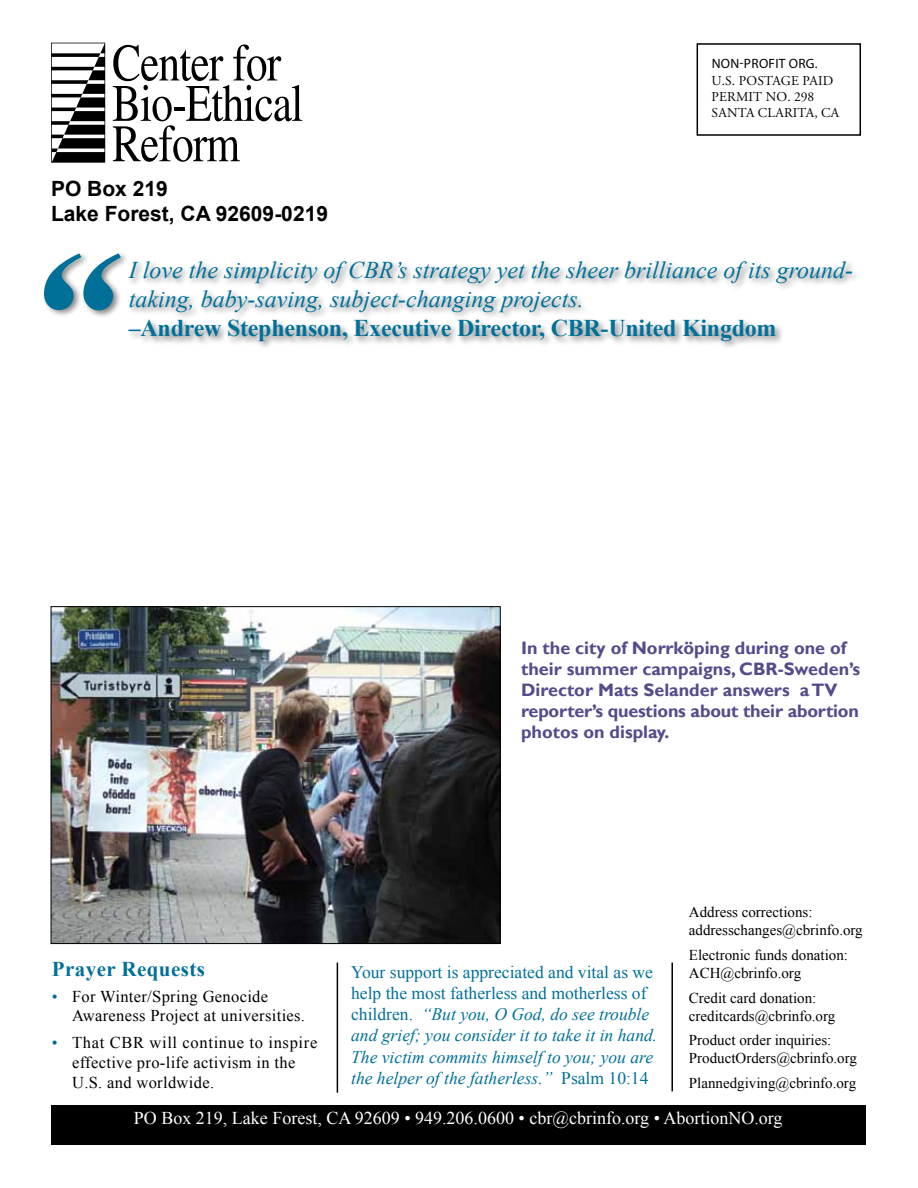
<style>
.page{position:relative;width:918px;height:1188px;background:#fff}
.page>*{position:absolute;margin:0;border:0;box-sizing:border-box;transform-origin:0 0}
.t1{font:italic 700 183px "Times New Roman";color:#007099}
.t2{font:italic 24px/28.8px "Times New Roman";color:#007099}
.t3{font:700 24px "Times New Roman";letter-spacing:-.01em;color:#007099}
.t4{font:700 21px/25.2px "Arial";color:#000}
.t5{font:700 21px "Times New Roman";letter-spacing:.02em;color:#007099}
.t6{font:700 18px/21px "Gill Sans";color:#544b8b}
.t7{font:18px "Times New Roman";color:#fdfeff}
.t8{font:italic 17.55px/21px "Times New Roman";color:#007099}
.t9{font:16.5px/20.2px "Times New Roman";letter-spacing:.02em;color:#000}
.t10{font:15px/18px "Times New Roman";color:#000}
.t11{font:13.5px/16.2px "Adobe Garamond Pro";letter-spacing:.015em;color:#000}
.t12{font:13.5px "Myriad Pro";letter-spacing:.02em;color:#000}
.s1{color:#007099}
.s2{font-style:normal}
</style>
<div class="page">
<svg style="left:51px;top:43px;width:54px;height:120px"></svg>
<svg style="left:113px;top:45px;width:189px;height:117px"></svg>
<div style="left:697px;top:43px;width:164px;height:93px;border:2px solid #000"></div>
<div style="left:51px;top:1105px;width:814px;height:39px;background:#000"></div>
<hr style="left:337px;top:963px;width:1px;height:130px;background:#000">
<hr style="left:671px;top:963px;width:2px;height:128px;background:#000">
<div style="left:41px;top:250px;width:89px;height:68px;background:#000;opacity:.5"></div>
<div style="left:125px;top:259px;width:735px;height:91px;background:#000;opacity:.5"></div>
<img style="left:53px;top:608px;width:446px;height:334px">
<div style="left:51px;top:606px;width:450px;height:338px;border:1px solid #000"></div>
<p class="t4" style="left:51px;top:176px;width:279px">PO Box 219<br>Lake Forest, CA 92609-0219</p>
<p class="t12" style="left:712px;top:56px;width:107px">NON-PROFIT ORG.</p>
<p class="t11" style="left:712px;top:73px;width:129px">U.S. POSTAGE PAID<br>PERMIT NO. 298<br>SANTA CLARITA, CA</p>
<h1 class="t1" style="left:22px;top:189px;width:93px">“</h1>
<h2 class="t2" style="left:129px;top:255px;width:726px">I love the simplicity of CBR’s strategy yet the sheer brilliance of its ground&shy;taking, baby-saving, subject-changing projects.</h2>
<h2 class="t3" style="left:129px;top:311px;width:649px">–Andrew Stephenson, Executive Director, CBR-United Kingdom</h2>
<p class="t6" style="left:521px;top:638px;width:341px">In the city of Norrköping during one of their summer campaigns, CBR-Sweden’s Director Mats Selander answers a TV reporter’s questions about their abortion photos on display.</p>
<p class="t5" style="left:52px;top:955px;width:155px">Prayer Requests</p>
<p class="t9" style="left:52px;top:986px;width:255px;line-height:19.8px"><span class="s1">•</span> For Winter/Spring Genocide<br>Awareness Project at universities.</p>
<p class="t9" style="left:72px;top:1032px;width:247px;text-indent:-20px"><span class="s1">•</span> That CBR will continue to inspire effective pro-life activism in the<br>U.S. and worldwide.</p>
<p class="t8" style="left:351px;top:962px;width:308px"><span class="s2">Your support is appreciated and vital as we help the most fatherless and motherless of children.</span> “But you, O God, do see trouble and grief; you consider it to take it in hand.<br>The victim commits himself to you; you are the helper of the fatherless.” <span class="s2">Psalm 10:14</span></p>
<p class="t10" style="left:689px;top:903px;width:175px">Address corrections: addresschanges@cbrinfo.org</p>
<p class="t10" style="left:689px;top:946px;width:161px">Electronic funds donation:<br>ACH@cbrinfo.org</p>
<p class="t10" style="left:689px;top:988px;width:148px">Credit card donation: creditcards@cbrinfo.org</p>
<p class="t10" style="left:689px;top:1031px;width:170px">Product order inquiries:<br>ProductOrders@cbrinfo.org</p>
<p class="t10" style="left:689px;top:1074px;width:169px">Plannedgiving@cbrinfo.org</p>
<p class="t7" style="left:134px;top:1106px;width:650px">PO Box 219, Lake Forest, CA 92609 • 949.206.0600 • cbr@cbrinfo.org • AbortionNO.org</p>
</div>
